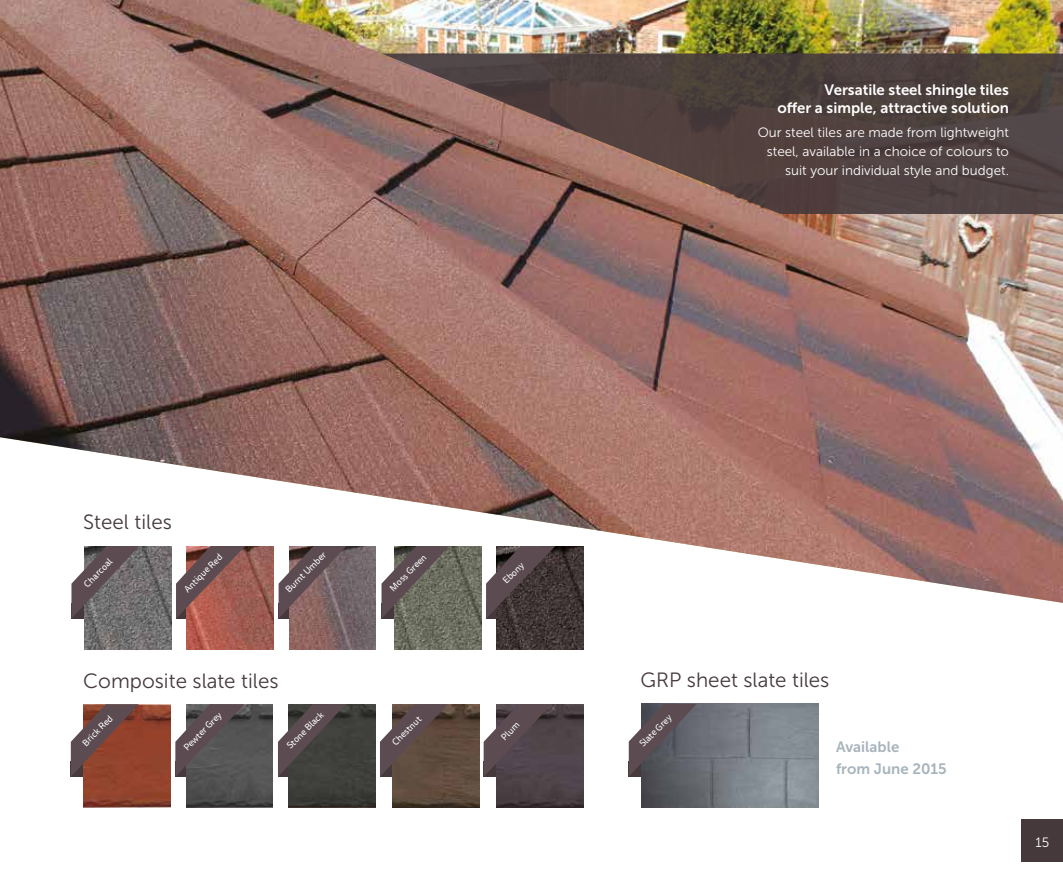
<style>
.page{position:relative;width:1063px;height:893px;background:#fff}
.page>*{position:absolute;margin:0;border:0;box-sizing:border-box;transform-origin:0 0}
.t1{font:20.55px "Museo Sans 300";color:#45393c}
.t2{font:15px/18px "Museo Sans 700";color:#fff;text-align:right}
.t3{font:15px/22.5px "Museo Sans 700";color:#a7b4bb}
.t4{font:13.5px/19.2px "Museo Sans 300";color:#fff;text-align:right}
.t5{font:9.15px "Tisa Sans Pro";color:#fff}
</style>
<div class="page">
<img style="left:0;top:0;width:1063px;height:603px">
<div style="left:1022px;top:819px;width:41px;height:43px;background:#45393c"></div>
<img style="left:84px;top:546px;width:87px;height:104px">
<img style="left:187px;top:546px;width:87px;height:104px">
<img style="left:289px;top:546px;width:87px;height:104px">
<svg style="left:279px;top:546px;width:67px;height:73px;background:#776365"></svg>
<svg style="left:176px;top:546px;width:69px;height:73px;background:#8e605c"></svg>
<svg style="left:71px;top:546px;width:68px;height:73px;background:#736b6e"></svg>
<img style="left:84px;top:704px;width:87px;height:104px">
<img style="left:186px;top:704px;width:87px;height:104px">
<img style="left:288px;top:704px;width:87px;height:104px">
<svg style="left:278px;top:704px;width:68px;height:73px;background:#56504f"></svg>
<svg style="left:175px;top:704px;width:70px;height:73px;background:#635d5e"></svg>
<svg style="left:71px;top:704px;width:68px;height:73px;background:#845349"></svg>
<img style="left:393px;top:704px;width:87px;height:104px">
<svg style="left:380px;top:704px;width:96px;height:73px;background:#65534c"></svg>
<img style="left:395px;top:546px;width:86px;height:104px">
<img style="left:497px;top:546px;width:87px;height:104px">
<svg style="left:486px;top:546px;width:69px;height:73px;background:#564a4c"></svg>
<svg style="left:382px;top:546px;width:67px;height:73px;background:#6f6a64"></svg>
<img style="left:497px;top:704px;width:86px;height:104px">
<svg style="left:484px;top:704px;width:96px;height:73px;background:#5b4f54"></svg>
<svg style="left:381px;top:53px;width:682px;height:161px;background:#644e49"></svg>
<img style="left:642px;top:704px;width:177px;height:104px">
<svg style="left:629px;top:704px;width:68px;height:73px;background:#656167"></svg>
<p class="t2" style="left:777px;top:81px;width:233px">Versatile steel shingle tiles<br>offer a simple, attractive solution</p>
<p class="t4" style="left:758px;top:123px;width:253px">Our steel tiles are made from lightweight steel, available in a choice of colours to suit your individual style and budget.</p>
<h1 class="t1" style="left:83px;top:511px;width:90px">Steel tiles</h1>
<p class="t5" style="left:81px;top:581px;width:38px;rotate:-45deg">Charcoal</p>
<p class="t5" style="left:181px;top:586px;width:52px;rotate:-45deg">Antique Red</p>
<p class="t5" style="left:283px;top:587px;width:55px;rotate:-45deg">Burnt Umber</p>
<p class="t5" style="left:387px;top:585px;width:49px;rotate:-45deg">Moss Green</p>
<h1 class="t1" style="left:83px;top:670px;width:197px">Composite slate tiles</h1>
<p class="t5" style="left:79px;top:740px;width:40px;rotate:-45deg">Brick Red</p>
<p class="t5" style="left:181px;top:744px;width:51px;rotate:-45deg">Pewter Grey</p>
<p class="t5" style="left:284px;top:743px;width:50px;rotate:-45deg">Stone Black</p>
<p class="t5" style="left:389px;top:740px;width:39px;rotate:-45deg">Chestnut</p>
<p class="t5" style="left:500px;top:578px;width:27px;rotate:-45deg">Ebony</p>
<p class="t5" style="left:498px;top:734px;width:23px;rotate:-45deg">Plum</p>
<h1 class="t1" style="left:641px;top:669px;width:190px">GRP sheet slate tiles</h1>
<p class="t5" style="left:636px;top:741px;width:43px;rotate:-45deg">Slate Grey</p>
<p class="t3" style="left:836px;top:735px;width:112px">Available<br>from June 2015</p>
<p class="t4" style="left:1036px;top:833px;width:15px">15</p>
</div>
